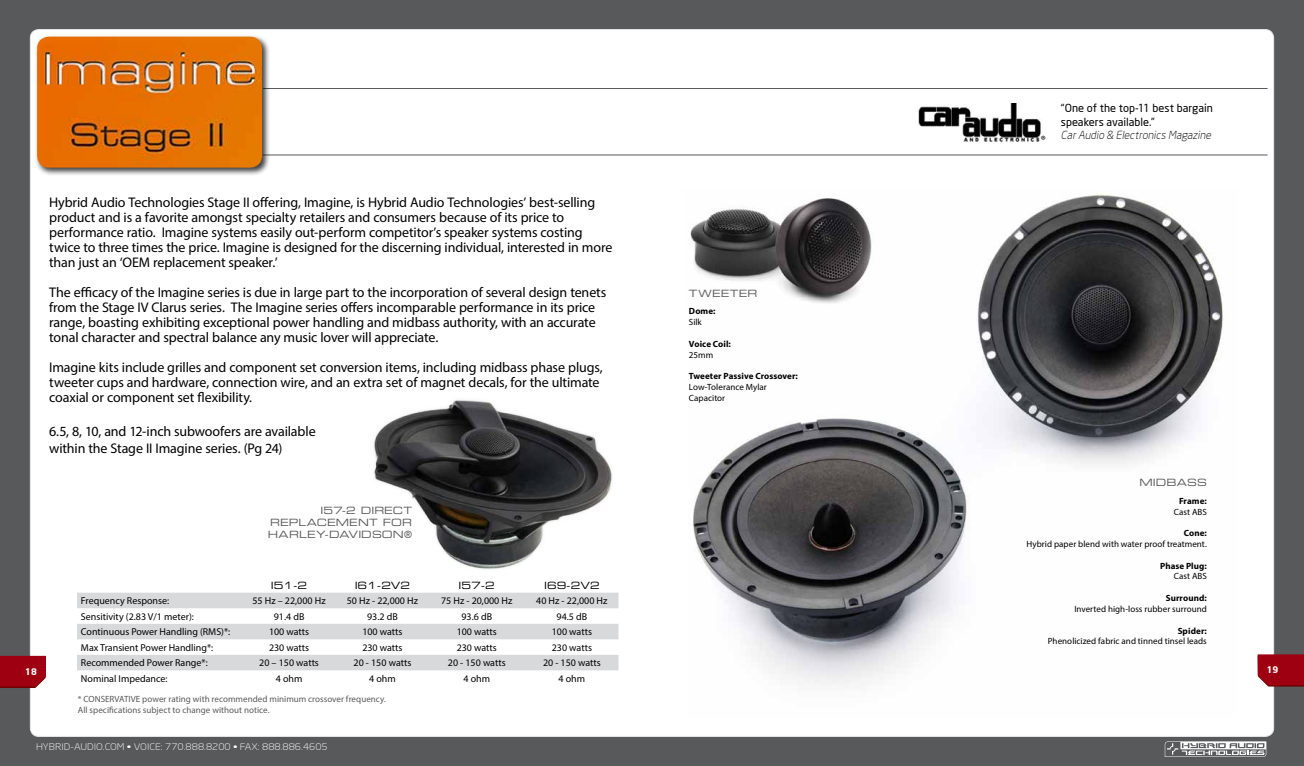
<style>
.page{position:relative;width:1304px;height:766px;background:#fff}
.page>*{position:absolute;margin:0;border:0;box-sizing:border-box;transform-origin:0 0}
.t1{font:14px/15px "Myriad Pro";letter-spacing:-.01em;color:#000}
.t2{font:12px "Myriad Pro";color:#000}
.t3{font:11px/13.2px "Neo Sans";color:#000}
.t4{font:italic 300 11px "Neo Sans";color:#000}
.t5{font:10px "Myriad Pro";color:#000}
.t6{font:10px/12px "Eurostile LT Std Ex 2";letter-spacing:.01em;color:#58595b;text-align:justify}
.t7{font:10px "Eurostile LT Std Ex 2";color:#000}
.t8{font:10px "Eurostile LT Std Ex 2";letter-spacing:.035em;color:#58595b}
.t9{font:9px/10.8px "Myriad Pro";letter-spacing:.005em;color:#000}
.t10{font:9px/10.8px "Myriad Pro";color:#58595b}
.t11{font:700 9px "Myriad Pro";letter-spacing:.01em;color:#000}
.t12{font:300 9px "Neo Sans";color:#fff;scale:1.19 1}
.t13{font:700 9px "Neo Sans";color:#fff}
</style>
<div class="page">
<div style="left:0;top:0;width:1304px;height:765px;background:#58595b"></div>
<div style="left:30px;top:30px;width:1244px;height:706px;background:#fff;border-radius:9px"></div>
<svg style="left:0;top:655px;width:46px;height:32px"></svg>
<svg style="left:1258px;top:654px;width:46px;height:32px"></svg>
<svg style="left:1165px;top:741px;width:101px;height:15px"></svg>
<img style="left:693px;top:194px;width:530px;height:492px">
<hr style="left:263px;top:88px;width:1005px;height:1px;background:#58595b">
<hr style="left:263px;top:154px;width:1005px;height:1px;background:#58595b">
<div style="left:77px;top:592px;width:541px;height:16px;background:#d7d9da"></div>
<div style="left:77px;top:624px;width:541px;height:15px;background:#d7d9da"></div>
<div style="left:77px;top:655px;width:541px;height:15px;background:#d7d9da"></div>
<img style="left:690px;top:194px;width:186px;height:115px">
<div style="left:35px;top:34px;width:236px;height:142px;background:#000;opacity:.75"></div>
<img style="left:37px;top:37px;width:225px;height:131px">
<img style="left:918px;top:104px;width:123px;height:38px">
<img style="left:374px;top:400px;width:238px;height:169px">
<p class="t1" style="left:49px;top:195px;width:565px">Hybrid Audio Technologies Stage II offering, Imagine, is Hybrid Audio Technologies’ best-selling product and is a favorite amongst specialty retailers and consumers because of its price to performance ratio. Imagine systems easily out-perform competitor’s speaker systems costing twice to three times the price. Imagine is designed for the discerning individual, interested in more than just an ‘OEM replacement speaker.’</p>
<p class="t1" style="left:49px;top:285px;width:559px">The efficacy of the Imagine series is due in large part to the incorporation of several design tenets from the Stage IV Clarus series. The Imagine series offers incomparable performance in its price range, boasting exhibiting exceptional power handling and midbass authority, with an accurate tonal character and spectral balance any music lover will appreciate.</p>
<p class="t1" style="left:49px;top:360px;width:555px">Imagine kits include grilles and component set conversion items, including midbass phase plugs, tweeter cups and hardware, connection wire, and an extra set of magnet decals, for the ultimate coaxial or component set flexibility.</p>
<p class="t1" style="left:49px;top:422px;width:268px;line-height:16.8px">6.5, 8, 10, and 12-inch subwoofers are available within the Stage II Imagine series. (Pg 24)</p>
<p class="t8" style="left:689px;top:286px;width:70px">TWEETER</p>
<p class="t11" style="left:689px;top:305px;width:28px">Dome:</p>
<p class="t9" style="left:689px;top:316px;width:14px">Silk</p>
<p class="t11" style="left:689px;top:338px;width:43px">Voice Coil:</p>
<p class="t9" style="left:689px;top:349px;width:26px">25mm</p>
<p class="t11" style="left:689px;top:370px;width:111px">Tweeter Passive Crossover:</p>
<p class="t9" style="left:689px;top:381px;width:79px">Low-Tolerance Mylar<br>Capacitor</p>
<p class="t2" style="left:1041px;top:133px;width:7px">®</p>
<p class="t3" style="left:1061px;top:101px;width:153px">“One of the top-11 best bargain speakers available.”</p>
<p class="t4" style="left:1061px;top:128px;width:154px">CarAudio &amp; Electronics Magazine</p>
<p class="t6" style="left:1140px;top:476px;width:69px">MIDBASS</p>
<p class="t11" style="left:1179px;top:494px;width:29px">Frame:</p>
<p class="t9" style="left:1174px;top:506px;width:34px">Cast ABS</p>
<p class="t11" style="left:1184px;top:527px;width:25px">Cone:</p>
<p class="t9" style="left:1026px;top:538px;width:182px">Hybrid paper blend with water proof treatment.</p>
<p class="t11" style="left:1160px;top:559px;width:48px">Phase Plug:</p>
<p class="t9" style="left:1174px;top:570px;width:34px">Cast ABS</p>
<p class="t11" style="left:1166px;top:592px;width:42px">Surround:</p>
<p class="t9" style="left:1074px;top:603px;width:134px">Inverted high-loss rubber surround</p>
<p class="t11" style="left:1178px;top:624px;width:31px">Spider:</p>
<p class="t9" style="left:1048px;top:635px;width:160px">Phenolicized fabric and tinned tinsel leads</p>
<p class="t6" style="left:268px;top:504px;width:146px;text-indent:53px">I57-2 DIRECT REPLACEMENT FOR HARLEY-DAVIDSON®</p>
<p class="t7" style="left:271px;top:578px;width:38px">I51-2</p>
<p class="t7" style="left:355px;top:578px;width:57px">I61-2V2</p>
<p class="t7" style="left:459px;top:578px;width:38px">I57-2</p>
<p class="t7" style="left:544px;top:578px;width:57px">I69-2V2</p>
<p class="t5" style="left:81px;top:594px;width:90px">Frequency Response:</p>
<p class="t5" style="left:252px;top:594px;width:75px">55 Hz – 22,000 Hz</p>
<p class="t5" style="left:347px;top:594px;width:73px">50 Hz - 22,000 Hz</p>
<p class="t5" style="left:441px;top:594px;width:73px">75 Hz - 20,000 Hz</p>
<p class="t5" style="left:536px;top:594px;width:73px">40 Hz - 22,000 Hz</p>
<p class="t5" style="left:81px;top:610px;width:114px">Sensitivity (2.83 V/1 meter):</p>
<p class="t5" style="left:274px;top:610px;width:32px">91.4 dB</p>
<p class="t5" style="left:367px;top:610px;width:32px">93.2 dB</p>
<p class="t5" style="left:461px;top:610px;width:32px">93.6 dB</p>
<p class="t5" style="left:557px;top:610px;width:32px">94.5 dB</p>
<p class="t5" style="left:81px;top:625px;width:151px">Continuous Power Handling (RMS)*:</p>
<p class="t5" style="left:269px;top:625px;width:42px">100 watts</p>
<p class="t5" style="left:362px;top:625px;width:42px">100 watts</p>
<p class="t5" style="left:457px;top:625px;width:42px">100 watts</p>
<p class="t5" style="left:552px;top:625px;width:42px">100 watts</p>
<p class="t5" style="left:81px;top:641px;width:134px">Max Transient Power Handling*:</p>
<p class="t5" style="left:269px;top:641px;width:42px">230 watts</p>
<p class="t5" style="left:362px;top:641px;width:42px">230 watts</p>
<p class="t5" style="left:457px;top:641px;width:42px">230 watts</p>
<p class="t5" style="left:552px;top:641px;width:42px">230 watts</p>
<p class="t5" style="left:81px;top:656px;width:128px">Recommended Power Range*:</p>
<p class="t5" style="left:259px;top:656px;width:61px">20 – 150 watts</p>
<p class="t5" style="left:354px;top:656px;width:59px">20 - 150 watts</p>
<p class="t5" style="left:448px;top:656px;width:59px">20 - 150 watts</p>
<p class="t5" style="left:543px;top:656px;width:59px">20 - 150 watts</p>
<p class="t5" style="left:81px;top:672px;width:88px">Nominal Impedance:</p>
<p class="t5" style="left:276px;top:672px;width:28px">4 ohm</p>
<p class="t5" style="left:369px;top:672px;width:28px">4 ohm</p>
<p class="t5" style="left:463px;top:672px;width:28px">4 ohm</p>
<p class="t5" style="left:559px;top:672px;width:28px">4 ohm</p>
<p class="t13" style="left:25px;top:665px;width:13px">18</p>
<p class="t13" style="left:1267px;top:664px;width:13px">19</p>
<p class="t10" style="left:78px;top:693px;width:310px">* CONSERVATIVE power rating with recommended minimum crossover frequency.<br>All specifications subject to change without notice.</p>
<p class="t12" style="left:36px;top:741px;width:247px">HYBRID-AUDIO.COM • VOICE: 770.888.8200 • FAX: 888.886.4605</p>
</div>
